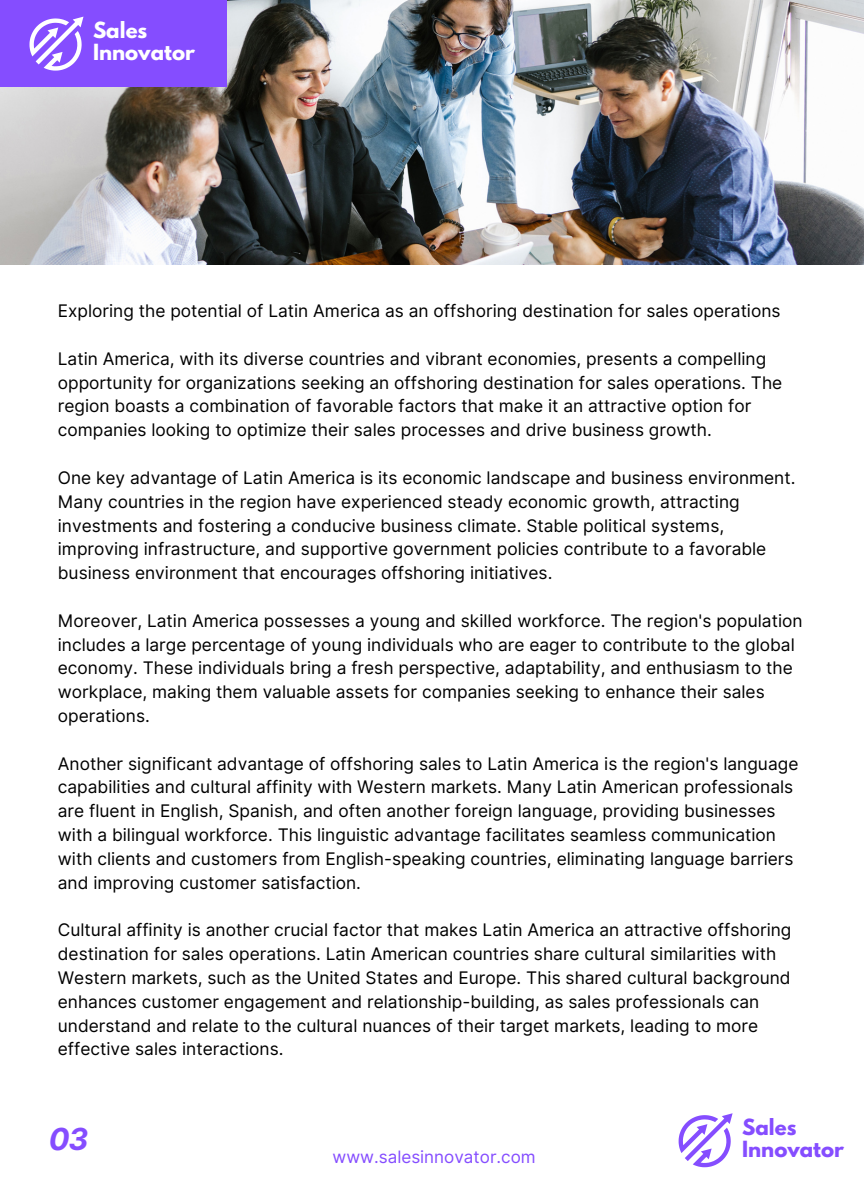
<style>
.page{position:relative;width:864px;height:1188px;background:#fff}
.page>*{position:absolute;margin:0;border:0;box-sizing:border-box;transform-origin:0 0}
.t1{font:italic 700 30.45px "Inter";color:#854dff}
.t2{font:700 19.8px "League Spartan";color:#fff}
.t3{font:700 19.8px "League Spartan";color:#854dff}
.t4{font:17.25px/23.9px "Inter";color:#000}
.t5{font:17.1px "Inter";color:#854dff}
</style>
<div class="page">
<img style="left:0;top:0;width:864px;height:264px">
<div style="left:0;top:0;width:226px;height:87px;background:#854dff"></div>
<svg style="left:30px;top:17px;width:54px;height:54px"></svg>
<svg style="left:679px;top:1113px;width:54px;height:54px"></svg>
<p class="t2" style="left:93px;top:20px;width:56px">Sales</p>
<p class="t2" style="left:93px;top:42px;width:103px">Innovator</p>
<p class="t4" style="left:58px;top:299px;width:724px">Exploring the potential of Latin America as an offshoring destination for sales operations</p>
<p class="t4" style="left:58px;top:347px;width:726px">Latin America, with its diverse countries and vibrant economies, presents a compelling opportunity for organizations seeking an offshoring destination for sales operations. The region boasts a combination of favorable factors that make it an attractive option for companies looking to optimize their sales processes and drive business growth.</p>
<p class="t4" style="left:58px;top:466px;width:739px">One key advantage of Latin America is its economic landscape and business environment.<br>Many countries in the region have experienced steady economic growth, attracting investments and fostering a conducive business climate. Stable political systems, improving infrastructure, and supportive government policies contribute to a favorable business environment that encourages offshoring initiatives.</p>
<p class="t4" style="left:58px;top:609px;width:746px">Moreover, Latin America possesses a young and skilled workforce. The region's population includes a large percentage of young individuals who are eager to contribute to the global economy. These individuals bring a fresh perspective, adaptability, and enthusiasm to the workplace, making them valuable assets for companies seeking to enhance their sales operations.</p>
<p class="t4" style="left:58px;top:751px;width:742px">Another significant advantage of offshoring sales to Latin America is the region's language capabilities and cultural affinity with Western markets. Many Latin American professionals are fluent in English, Spanish, and often another foreign language, providing businesses with a bilingual workforce. This linguistic advantage facilitates seamless communication with clients and customers from English-speaking countries, eliminating language barriers and improving customer satisfaction.</p>
<p class="t4" style="left:58px;top:918px;width:735px">Cultural affinity is another crucial factor that makes Latin America an attractive offshoring destination for sales operations. Latin American countries share cultural similarities with Western markets, such as the United States and Europe. This shared cultural background enhances customer engagement and relationship-building, as sales professionals can understand and relate to the cultural nuances of their target markets, leading to more effective sales interactions.</p>
<p class="t1" style="left:49px;top:1121px;width:41px">03</p>
<p class="t5" style="left:333px;top:1146px;width:205px">www.salesinnovator.com</p>
<p class="t3" style="left:742px;top:1117px;width:56px">Sales</p>
<p class="t3" style="left:742px;top:1139px;width:103px">Innovator</p>
</div>
